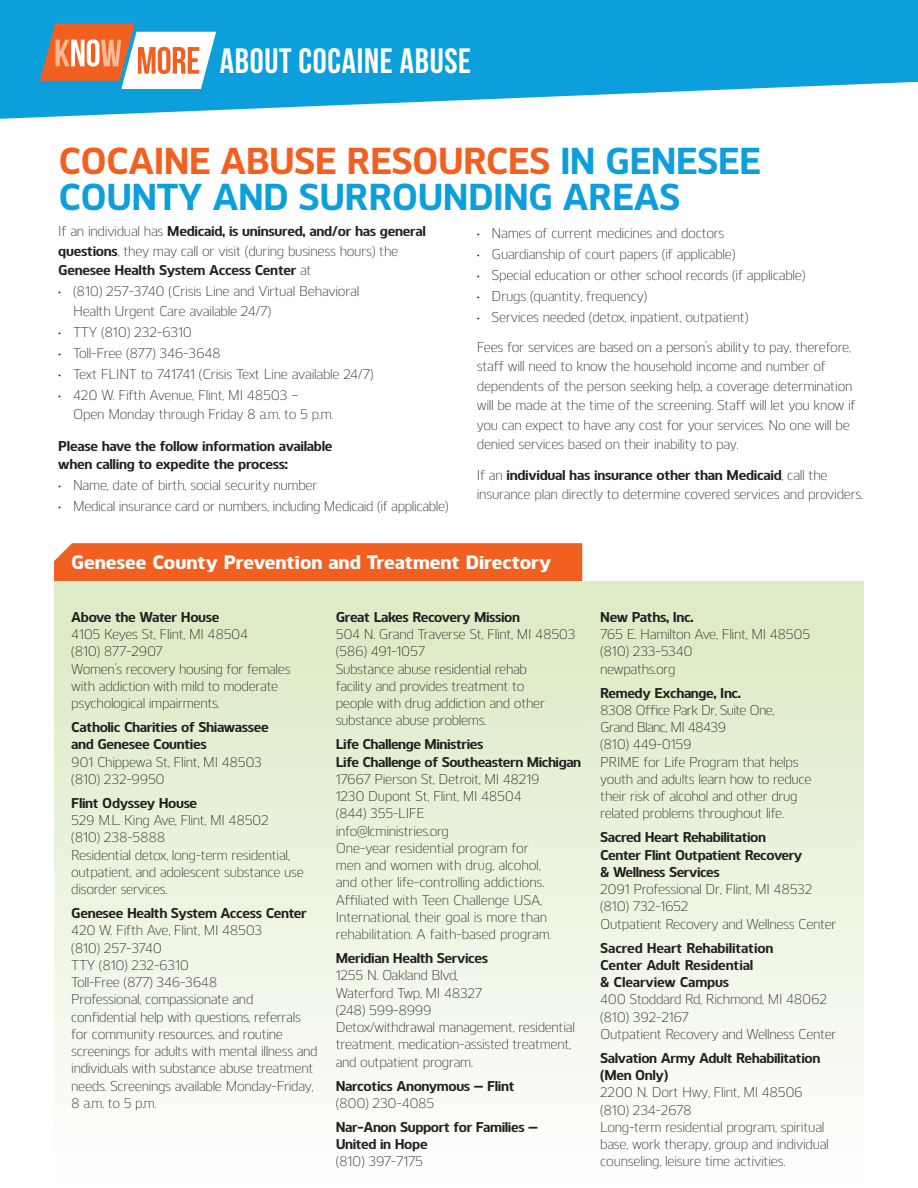
<style>
.page{position:relative;width:918px;height:1188px;background:#fff}
.page>*{position:absolute;margin:0;border:0;box-sizing:border-box;transform-origin:0 0}
.t1{font:700 37.5px/36px "Kobern";letter-spacing:-.02em;color:#0c9fdc}
.t2{font:700 35.1px "Bebas Neue";letter-spacing:.02em;color:#fff}
.t3{font:800 19.5px "Kobern";color:#fff}
.t4{font:300 14.25px/17.2px "Kobern";letter-spacing:-.025em;color:#231f20}
.t5{font:700 14.25px/17.2px "Kobern";letter-spacing:-.025em;color:#231f20}
.t6{font:300 14.25px/17.2px "Kobern";letter-spacing:-.05em;color:#231f20}
.s1{color:#f26021}
.s2{font-weight:300}
.s3{font-weight:700}
</style>
<div class="page">
<div style="left:54px;top:543px;width:528px;height:39px;background:#f26021"></div>
<div style="left:54px;top:582px;width:810px;height:604px;background:linear-gradient(to bottom,#daeac2,#fefefe)"></div>
<svg style="left:0;top:0;width:918px;height:119px;fill:#0c9fdc"></svg>
<svg style="left:40px;top:24px;width:176px;height:65px"></svg>
<p class="t2" style="left:220px;top:42px;width:253px">ABOUT COCAINE ABUSE</p>
<p class="t1" style="left:59px;top:140px;width:704px"><span class="s1">COCAINE ABUSE RESOURCES</span> IN GENESEE<br>COUNTY AND SURROUNDING AREAS</p>
<p class="t5" style="left:58px;top:220px;width:369px;line-height:19.5px"><span class="s2">If an individual has</span> Medicaid, is uninsured, and/or has general questions<span class="s2">, they may call or visit (during business hours) the<br></span>Genesee Health System Access Center <span class="s2">at</span></p>
<p class="t4" style="left:73px;top:281px;width:288px;line-height:19.5px;text-indent:-15px">• (810) 257-3740 (Crisis Line and Virtual Behavioral<br>Health Urgent Care available 24/7)</p>
<p class="t4" style="left:58px;top:322px;width:135px">• TTY (810) 232-6310</p>
<p class="t4" style="left:58px;top:343px;width:164px">• Toll-Free (877) 346-3648</p>
<p class="t4" style="left:58px;top:364px;width:317px">• Text FLINT to 741741 (Crisis Text Line available 24/7)</p>
<p class="t4" style="left:73px;top:384px;width:262px;line-height:19.5px;text-indent:-15px">• 420 W. Fifth Avenue, Flint, MI 48503 –<br>Open Monday through Friday 8 a.m. to 5 p.m.</p>
<p class="t5" style="left:58px;top:436px;width:276px;line-height:18px">Please have the follow information available when calling to expedite the process:</p>
<p class="t4" style="left:58px;top:475px;width:261px">• Name, date of birth, social security number</p>
<p class="t4" style="left:58px;top:496px;width:392px">• Medical insurance card or numbers, including Medicaid (if applicable)</p>
<p class="t4" style="left:477px;top:223px;width:249px">• Names of current medicines and doctors</p>
<p class="t4" style="left:477px;top:244px;width:260px">• Guardianship of court papers (if applicable)</p>
<p class="t4" style="left:477px;top:265px;width:330px">• Special education or other school records (if applicable)</p>
<p class="t4" style="left:477px;top:286px;width:172px">• Drugs (quantity, frequency)</p>
<p class="t4" style="left:477px;top:307px;width:273px">• Services needed (detox, inpatient, outpatient)</p>
<p class="t4" style="left:477px;top:336px;width:380px;line-height:19.5px">Fees for services are based on a person’s ability to pay, therefore, staff will need to know the household income and number of dependents of the person seeking help, a coverage determination will be made at the time of the screening. Staff will let you know if you can expect to have any cost for your services. No one will be denied services based on their inability to pay.</p>
<p class="t4" style="left:477px;top:464px;width:388px;line-height:19.5px">If an <span class="s3">individual has insurance other than Medicaid</span>, call the insurance plan directly to determine covered services and providers.</p>
<p class="t3" style="left:71px;top:548px;width:481px">Genesee County Prevention and Treatment Directory</p>
<p class="t5" style="left:71px;top:607px;width:150px">Above the Water House</p>
<p class="t4" style="left:71px;top:625px;width:178px">4105 Keyes St, Flint, MI 48504</p>
<p class="t4" style="left:71px;top:642px;width:93px">(810) 877-2907</p>
<p class="t4" style="left:71px;top:659px;width:221px">Women’s recovery housing for females with addiction with mild to moderate psychological impairments.</p>
<p class="t5" style="left:71px;top:718px;width:199px">Catholic Charities of Shiawassee and Genesee Counties</p>
<p class="t4" style="left:71px;top:752px;width:192px">901 Chippewa St, Flint, MI 48503</p>
<p class="t4" style="left:71px;top:770px;width:95px">(810) 232-9950</p>
<p class="t5" style="left:71px;top:793px;width:127px">Flint Odyssey House</p>
<p class="t4" style="left:71px;top:811px;width:199px">529 M.L. King Ave, Flint, MI 48502</p>
<p class="t4" style="left:71px;top:828px;width:96px">(810) 238-5888</p>
<p class="t4" style="left:71px;top:845px;width:234px">Residential detox, long-term residential, outpatient, and adolescent substance use disorder services.</p>
<p class="t5" style="left:71px;top:904px;width:237px">Genesee Health System Access Center</p>
<p class="t4" style="left:71px;top:921px;width:193px">420 W. Fifth Ave, Flint, MI 48503</p>
<p class="t4" style="left:71px;top:938px;width:92px">(810) 257-3740</p>
<p class="t4" style="left:71px;top:956px;width:119px">TTY (810) 232-6310</p>
<p class="t4" style="left:71px;top:973px;width:148px">Toll-Free (877) 346-3648</p>
<p class="t4" style="left:71px;top:990px;width:248px">Professional, compassionate and confidential help with questions, referrals for community resources, and routine screenings for adults with mental illness and individuals with substance abuse treatment needs. Screenings available Monday-Friday, 8 a.m. to 5 p.m.</p>
<p class="t5" style="left:336px;top:607px;width:186px">Great Lakes Recovery Mission</p>
<p class="t4" style="left:336px;top:625px;width:242px">504 N. Grand Traverse St, Flint, MI 48503</p>
<p class="t4" style="left:336px;top:642px;width:91px">(586) 491-1057</p>
<p class="t4" style="left:336px;top:659px;width:211px">Substance abuse residential rehab facility and provides treatment to people with drug addiction and other substance abuse problems.</p>
<p class="t5" style="left:336px;top:735px;width:247px">Life Challenge Ministries<br>Life Challenge of Southeastern Michigan</p>
<p class="t4" style="left:336px;top:770px;width:205px">17667 Pierson St, Detroit, MI 48219</p>
<p class="t4" style="left:336px;top:787px;width:188px">1230 Dupont St, Flint, MI 48504</p>
<p class="t4" style="left:336px;top:804px;width:91px">(844) 355-LIFE</p>
<p class="t4" style="left:336px;top:821px;width:115px">info@lcministries.org</p>
<p class="t4" style="left:336px;top:839px;width:217px">One-year residential program for men and women with drug, alcohol, and other life-controlling addictions.<br>Affiliated with Teen Challenge USA, International, their goal is more than rehabilitation. A faith-based program.</p>
<p class="t5" style="left:336px;top:949px;width:154px">Meridian Health Services</p>
<p class="t4" style="left:336px;top:966px;width:148px">1255 N. Oakland Blvd,<br>Waterford Twp, MI 48327</p>
<p class="t4" style="left:336px;top:1001px;width:98px">(248) 599-8999</p>
<p class="t4" style="left:336px;top:1018px;width:241px">Detox/withdrawal management, residential treatment, medication-assisted treatment, and outpatient program.</p>
<p class="t5" style="left:336px;top:1076px;width:180px">Narcotics Anonymous — Flint</p>
<p class="t4" style="left:336px;top:1094px;width:100px">(800) 230-4085</p>
<p class="t5" style="left:336px;top:1117px;width:204px">Nar-Anon Support for Families —<br>United in Hope</p>
<p class="t4" style="left:336px;top:1152px;width:89px">(810) 397-7175</p>
<p class="t5" style="left:600px;top:607px;width:95px">New Paths, Inc.</p>
<p class="t4" style="left:600px;top:625px;width:212px">765 E. Hamilton Ave, Flint, MI 48505</p>
<p class="t4" style="left:600px;top:642px;width:94px">(810) 233-5340</p>
<p class="t4" style="left:600px;top:659px;width:77px">newpaths.org</p>
<p class="t5" style="left:600px;top:683px;width:142px">Remedy Exchange, Inc.</p>
<p class="t6" style="left:600px;top:701px;width:176px">8308 Office Park Dr, Suite One,<br>Grand Blanc, MI 48439</p>
<p class="t4" style="left:600px;top:735px;width:93px">(810) 449-0159</p>
<p class="t4" style="left:600px;top:752px;width:213px">PRIME for Life Program that helps youth and adults learn how to reduce their risk of alcohol and other drug related problems throughout life.</p>
<p class="t5" style="left:600px;top:828px;width:204px">Sacred Heart Rehabilitation<br>Center Flint Outpatient Recovery &amp; Wellness Services</p>
<p class="t4" style="left:600px;top:880px;width:214px">2091 Professional Dr, Flint, MI 48532</p>
<p class="t4" style="left:600px;top:897px;width:90px">(810) 732-1652</p>
<p class="t4" style="left:600px;top:914px;width:238px">Outpatient Recovery and Wellness Center</p>
<p class="t5" style="left:600px;top:938px;width:175px">Sacred Heart Rehabilitation<br>Center Adult Residential<br>&amp; Clearview Campus</p>
<p class="t4" style="left:600px;top:990px;width:228px">400 Stoddard Rd, Richmond, MI 48062</p>
<p class="t4" style="left:600px;top:1007px;width:90px">(810) 392-2167</p>
<p class="t4" style="left:600px;top:1025px;width:238px">Outpatient Recovery and Wellness Center</p>
<p class="t5" style="left:600px;top:1048px;width:222px">Salvation Army Adult Rehabilitation (Men Only)</p>
<p class="t4" style="left:600px;top:1083px;width:204px">2200 N. Dort Hwy, Flint, MI 48506</p>
<p class="t4" style="left:600px;top:1100px;width:93px">(810) 234-2678</p>
<p class="t4" style="left:600px;top:1118px;width:230px">Long-term residential program, spiritual base, work therapy, group and individual counseling, leisure time activities.</p>
</div>
